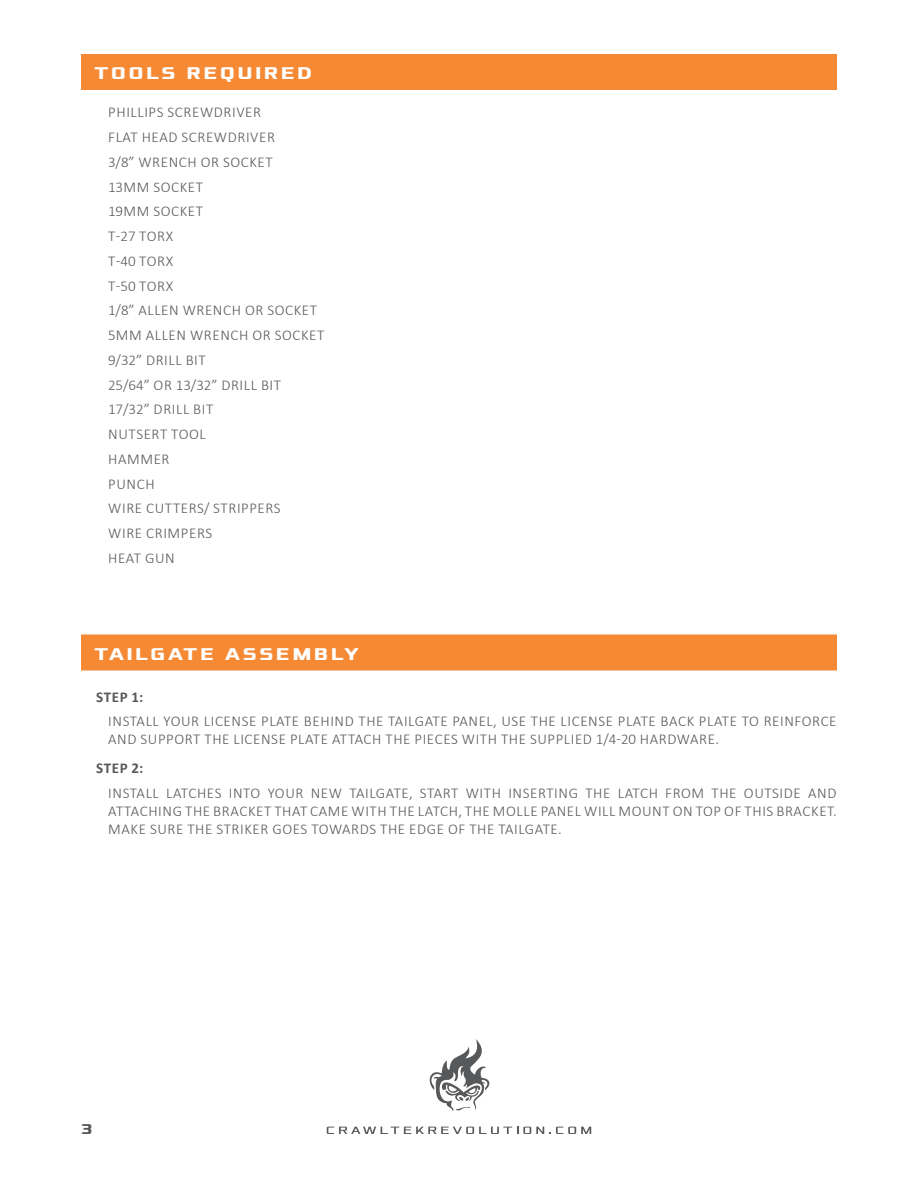
<style>
.page{position:relative;width:918px;height:1188px;background:#fff}
.page>*{position:absolute;margin:0;border:0;box-sizing:border-box;transform-origin:0 0}
.Orange_Header_-_1lin{font:700 18px "Xolonium";letter-spacing:.15em;color:#fff}
.Steps_Text{font:300 15px/18px "Calibri";letter-spacing:.04em;color:#57585a}
.Steps{font:700 15px "Calibri";letter-spacing:.04em;color:#57585a}
.t1{font:700 15px "Xolonium";color:#57585a}
</style>
<div class="page">
<div style="left:81px;top:54px;width:756px;height:36px;background:#f58934"></div>
<div style="left:81px;top:634px;width:756px;height:36px;background:#f58934"></div>
<svg style="left:429px;top:1039px;width:61px;height:72px"></svg>
<svg style="left:327px;top:1127px;width:264px;height:7px"></svg>
<p class="Orange_Header_-_1lin" style="left:94px;top:63px;width:219px">TOOLS REQUIRED</p>
<p class="Steps_Text" style="left:108px;top:103px;width:154px">PHILLIPS SCREWDRIVER</p>
<p class="Steps_Text" style="left:108px;top:128px;width:168px">FLAT HEAD SCREWDRIVER</p>
<p class="Steps_Text" style="left:108px;top:153px;width:166px">3/8” WRENCH OR SOCKET</p>
<p class="Steps_Text" style="left:108px;top:178px;width:97px">13MM SOCKET</p>
<p class="Steps_Text" style="left:108px;top:202px;width:97px">19MM SOCKET</p>
<p class="Steps_Text" style="left:108px;top:227px;width:66px">T-27 TORX</p>
<p class="Steps_Text" style="left:108px;top:252px;width:66px">T-40 TORX</p>
<p class="Steps_Text" style="left:108px;top:277px;width:66px">T-50 TORX</p>
<p class="Steps_Text" style="left:108px;top:301px;width:211px">1/8” ALLEN WRENCH OR SOCKET</p>
<p class="Steps_Text" style="left:108px;top:326px;width:218px">5MM ALLEN WRENCH OR SOCKET</p>
<p class="Steps_Text" style="left:108px;top:351px;width:99px">9/32” DRILL BIT</p>
<p class="Steps_Text" style="left:108px;top:376px;width:175px">25/64” OR 13/32” DRILL BIT</p>
<p class="Steps_Text" style="left:108px;top:400px;width:107px">17/32” DRILL BIT</p>
<p class="Steps_Text" style="left:108px;top:425px;width:99px">NUTSERT TOOL</p>
<p class="Steps_Text" style="left:108px;top:450px;width:63px">HAMMER</p>
<p class="Steps_Text" style="left:108px;top:475px;width:48px">PUNCH</p>
<p class="Steps_Text" style="left:108px;top:499px;width:174px">WIRE CUTTERS/ STRIPPERS</p>
<p class="Steps_Text" style="left:108px;top:524px;width:105px">WIRE CRIMPERS</p>
<p class="Steps_Text" style="left:108px;top:549px;width:68px">HEAT GUN</p>
<p class="Orange_Header_-_1lin" style="left:94px;top:644px;width:266px">TAILGATE ASSEMBLY</p>
<p class="Steps" style="left:96px;top:686px;width:48px">STEP 1:</p>
<p class="Steps_Text" style="left:108px;top:712px;width:730px">INSTALL YOUR LICENSE PLATE BEHIND THE TAILGATE PANEL, USE THE LICENSE PLATE BACK PLATE TO REINFORCE<br>AND SUPPORT THE LICENSE PLATE ATTACH THE PIECES WITH THE SUPPLIED 1/4-20 HARDWARE.</p>
<p class="Steps" style="left:96px;top:757px;width:48px">STEP 2:</p>
<p class="Steps_Text" style="left:108px;top:784px;width:730px;text-align:justify">INSTALL LATCHES INTO YOUR NEW TAILGATE, START WITH INSERTING THE LATCH FROM THE OUTSIDE AND ATTACHING THE BRACKET THAT CAME WITH THE LATCH, THE MOLLE PANEL WILL MOUNT ON TOP OF THIS BRACKET.<br>MAKE SURE THE STRIKER GOES TOWARDS THE EDGE OF THE TAILGATE.</p>
<p class="t1" style="left:81px;top:1121px;width:13px">3</p>
</div>
